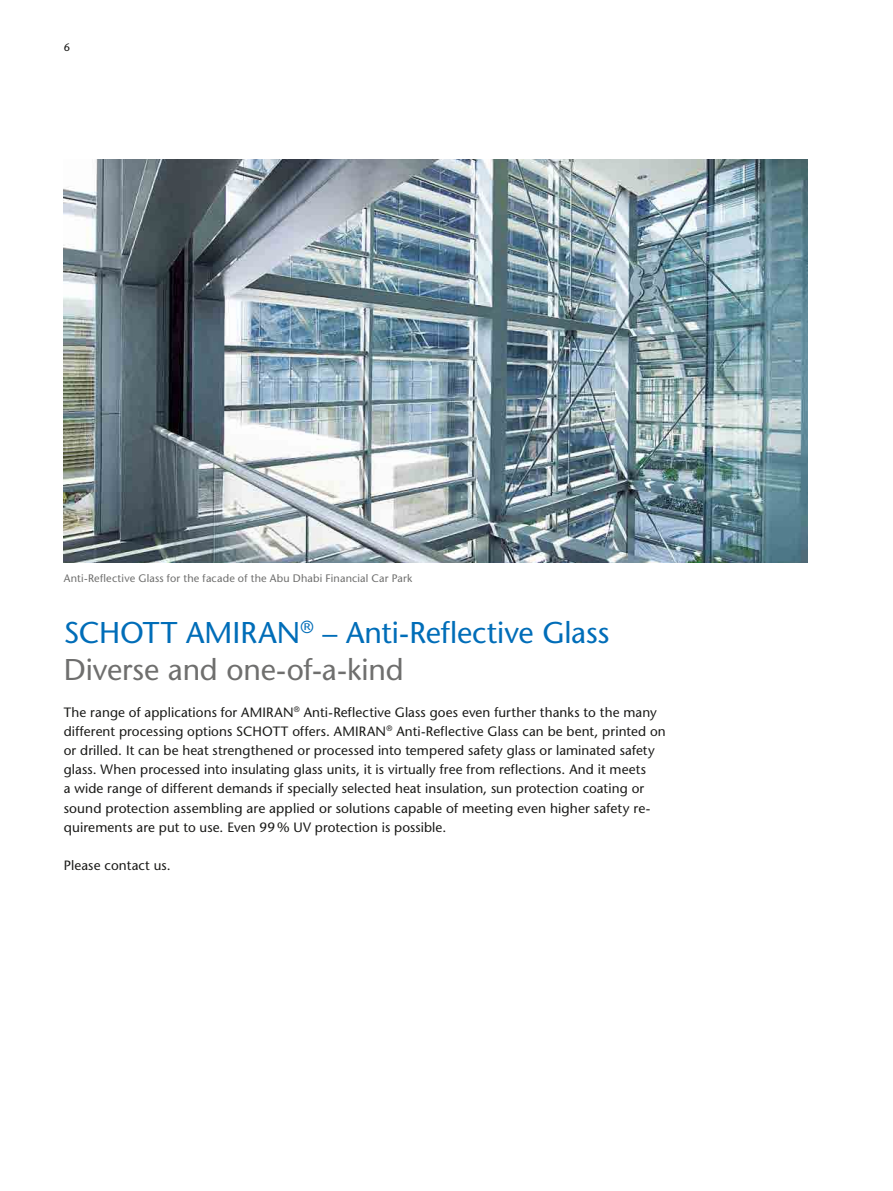
<style>
.page{position:relative;width:893px;height:1191px;background:#fff}
.page>*{position:absolute;margin:0;border:0;box-sizing:border-box;transform-origin:0 0}
.t1{font:500 30px/37.5px "Stone Sans Std";letter-spacing:-.005em;color:#006db8}
.t2{font:500 13.5px/19.2px "Stone Sans Std";letter-spacing:.01em;color:#1a1a18}
.t3{font:500 10.8px "Stone Sans Std";letter-spacing:.015em;color:#6f6f6e}
.t4{font:500 10.8px "Stone Sans Std";color:#1a1a18}
.s1{color:#6f6f6e}
</style>
<div class="page">
<img style="left:64px;top:159px;width:744px;height:404px">
<p class="t4" style="left:64px;top:40px;width:8px">6</p>
<p class="t3" style="left:64px;top:572px;width:350px">Anti-Reflective Glass for the facade of the Abu Dhabi Financial Car Park</p>
<h1 class="t1" style="left:64px;top:613px;width:547px">SCHOTT AMIRAN<sup>®</sup> – Anti-Reflective Glass<br><span class="s1">Diverse and one-of-a-kind</span></h1>
<p class="t2" style="left:64px;top:702px;width:604px">The range of applications for AMIRAN<sup>®</sup> Anti-Reflective Glass goes even further thanks to the many different processing options SCHOTT offers. AMIRAN<sup>®</sup> Anti-Reflective Glass can be bent, printed on or drilled. It can be heat strengthened or processed into tempered safety glass or laminated safety glass. When processed into insulating glass units, it is virtually free from reflections. And it meets<br>a wide range of different demands if specially selected heat insulation, sun protection coating or sound protection assembling are applied or solutions capable of meeting even higher safety re&shy;quirements are put to use. Even 99 % UV protection is possible.</p>
<p class="t2" style="left:64px;top:856px;width:108px">Please contact us.</p>
</div>
